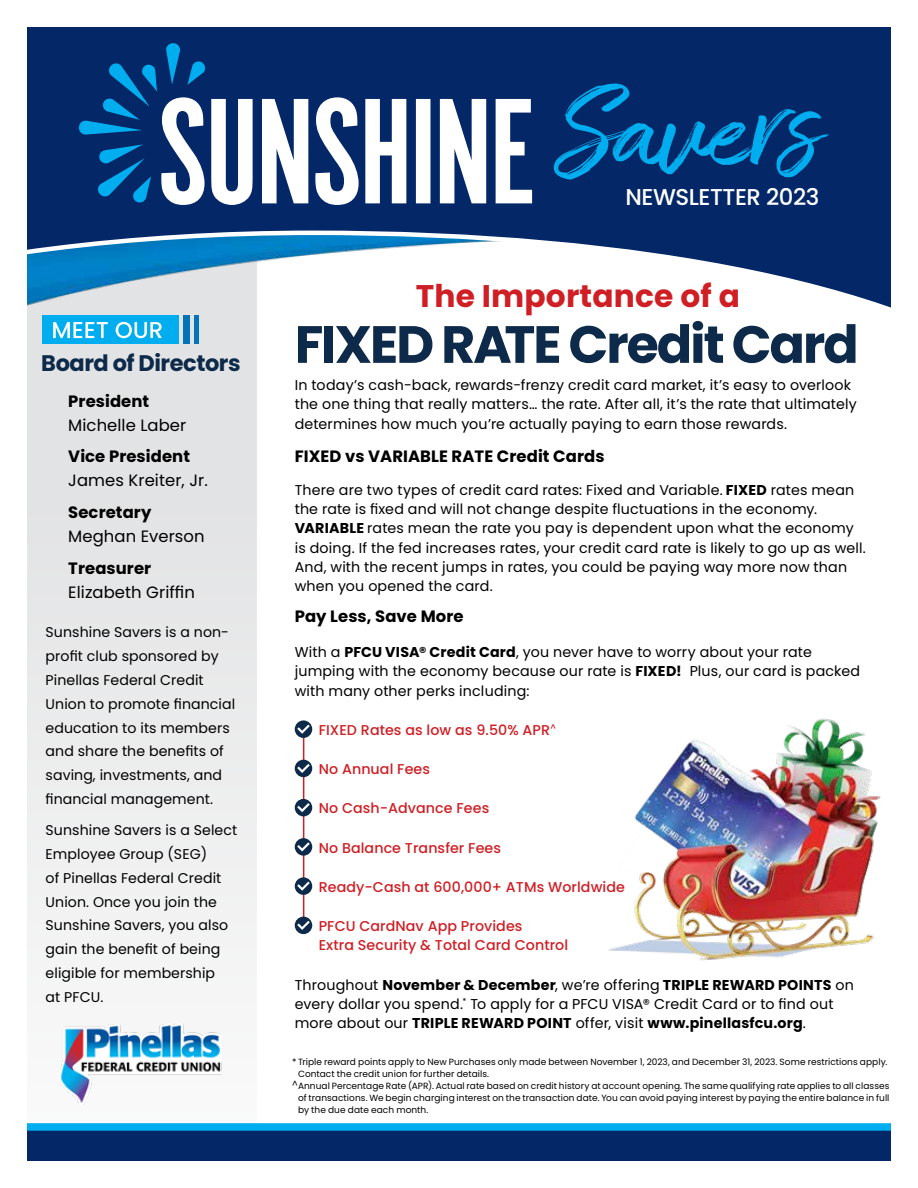
<style>
.page{position:relative;width:918px;height:1188px;background:#fff}
.page>*{position:absolute;margin:0;border:0;box-sizing:border-box;transform-origin:0 0}
.t1{font:700 52.35px "Poppins";letter-spacing:-.04em;color:#0d2a4a}
.t2{font:700 31.35px "Poppins";letter-spacing:.005em;color:#cf1f25}
.t3{font:500 22.95px "Poppins";letter-spacing:-.02em;color:#fff}
.t4{font:700 22.5px "Poppins";letter-spacing:-.02em;color:#0d2a4a}
.t5{font:700 16.35px "Poppins";letter-spacing:.005em;color:#000}
.t6{font:16.35px "Poppins";letter-spacing:.005em;color:#000}
.t7{font:14.25px/19.2px "Poppins";letter-spacing:.01em;color:#000}
.t8{font:500 14.25px/19.2px "Poppins";letter-spacing:.005em;color:#cf1f25}
.t9{font:14.1px/23.9px "Poppins";letter-spacing:.005em;color:#000}
.t10{font:9px "Poppins";letter-spacing:.005em;color:#000}
.s1{font-weight:700}
</style>
<div class="page">
<hr style="left:303px;top:727px;width:1px;height:200px;background:#cf1f25">
<div style="left:27px;top:240px;width:230px;height:906px;background:#eaebeb;border-radius:18px"></div>
<svg style="left:27px;top:27px;width:864px;height:313px"></svg>
<svg style="left:554px;top:83px;width:275px;height:97px;background:#034586"></svg>
<svg style="left:79px;top:43px;width:453px;height:162px"></svg>
<div style="left:27px;top:1130px;width:864px;height:31px;background:#042768"></div>
<div style="left:27px;top:1123px;width:864px;height:8px;background:#00aeef"></div>
<div style="left:42px;top:316px;width:137px;height:28px;background:#00aeef"></div>
<div style="left:183px;top:316px;width:7px;height:28px;background:#0474b7"></div>
<hr style="left:194px;top:316px;width:4px;height:28px;background:#0474b7">
<svg style="left:53px;top:322px;width:109px;height:16px"></svg>
<img style="left:59px;top:1024px;width:163px;height:81px">
<div style="left:295px;top:720px;width:17px;height:18px;background:#0d2a4a;border-radius:50%"></div>
<svg style="left:297px;top:725px;width:13px;height:9px"></svg>
<div style="left:295px;top:760px;width:17px;height:17px;background:#0d2a4a;border-radius:50%"></div>
<svg style="left:297px;top:764px;width:13px;height:9px"></svg>
<div style="left:295px;top:799px;width:17px;height:17px;background:#0d2a4a;border-radius:50%"></div>
<svg style="left:297px;top:803px;width:13px;height:9px"></svg>
<div style="left:295px;top:838px;width:17px;height:18px;background:#0d2a4a;border-radius:50%"></div>
<svg style="left:297px;top:842px;width:13px;height:9px"></svg>
<div style="left:295px;top:877px;width:17px;height:18px;background:#0d2a4a;border-radius:50%"></div>
<svg style="left:297px;top:882px;width:13px;height:9px"></svg>
<div style="left:295px;top:917px;width:17px;height:17px;background:#0d2a4a;border-radius:50%"></div>
<svg style="left:297px;top:921px;width:13px;height:9px"></svg>
<img style="left:608px;top:718px;width:273px;height:243px">
<h3 class="t4" style="left:41px;top:350px;width:201px">Board of Directors</h3>
<p class="t5" style="left:68px;top:391px;width:82px">President</p>
<p class="t6" style="left:68px;top:415px;width:120px">Michelle Laber</p>
<p class="t5" style="left:68px;top:447px;width:123px">Vice President</p>
<p class="t6" style="left:68px;top:471px;width:141px">James Kreiter, Jr.</p>
<p class="t5" style="left:68px;top:503px;width:85px">Secretary</p>
<p class="t6" style="left:68px;top:527px;width:138px">Meghan Everson</p>
<p class="t5" style="left:68px;top:559px;width:84px">Treasurer</p>
<p class="t6" style="left:68px;top:583px;width:128px">Elizabeth Griffin</p>
<p class="t9" style="left:46px;top:621px;width:191px">Sunshine Savers is a non&shy;profit club sponsored by<br>Pinellas Federal Credit<br>Union to promote financial education to its members and share the benefits of saving, investments, and financial management.</p>
<p class="t9" style="left:46px;top:818px;width:193px">Sunshine Savers is a Select<br>Employee Group (SEG)<br>of Pinellas Federal Credit<br>Union. Once you join the<br>Sunshine Savers, you also gain the benefit of being eligible for membership<br>at PFCU.</p>
<h3 class="t3" style="left:625px;top:184px;width:195px">NEWSLETTER 2023</h3>
<h2 class="t2" style="left:416px;top:278px;width:326px">The Importance of a</h2>
<h1 class="t1" style="left:295px;top:314px;width:566px">FIXED RATE Credit Card</h1>
<p class="t7" style="left:295px;top:376px;width:564px">In today’s cash-back, rewards-frenzy credit card market, it’s easy to overlook the one thing that really matters… the rate. After all, it’s the rate that ultimately determines how much you’re actually paying to earn those rewards.</p>
<p class="t5" style="left:295px;top:446px;width:311px">FIXED vs VARIABLE RATE Credit Cards</p>
<p class="t7" style="left:295px;top:480px;width:573px">There are two types of credit card rates: Fixed and Variable. <span class="s1">FIXED</span> rates mean the rate is fixed and will not change despite fluctuations in the economy.<br><span class="s1">VARIABLE</span> rates mean the rate you pay is dependent upon what the economy is doing. If the fed increases rates, your credit card rate is likely to go up as well.<br>And, with the recent jumps in rates, you could be paying way more now than when you opened the card.</p>
<p class="t5" style="left:295px;top:607px;width:170px">Pay Less, Save More</p>
<p class="t7" style="left:295px;top:643px;width:567px">With a <span class="s1">PFCU VISA® Credit Card</span>, you never have to worry about your rate jumping with the economy because our rate is <span class="s1">FIXED!</span> Plus, our card is packed with many other perks including:</p>
<p class="t8" style="left:319px;top:720px;width:239px">FIXED Rates as low as 9.50% APR<sup>^</sup></p>
<p class="t8" style="left:319px;top:760px;width:113px">No Annual Fees</p>
<p class="t8" style="left:319px;top:799px;width:172px">No Cash-Advance Fees</p>
<p class="t8" style="left:319px;top:838px;width:184px">No Balance Transfer Fees</p>
<p class="t8" style="left:319px;top:877px;width:308px">Ready-Cash at 600,000+ ATMs Worldwide</p>
<p class="t8" style="left:319px;top:917px;width:251px">PFCU CardNav App Provides<br>Extra Security &amp; Total Card Control</p>
<p class="t7" style="left:295px;top:975px;width:561px">Throughout <span class="s1">November &amp; December</span>, we’re offering <span class="s1">TRIPLE REWARD POINTS</span> on every dollar you spend.<sup>*</sup> To apply for a PFCU VISA® Credit Card or to find out more about our <span class="s1">TRIPLE REWARD POINT</span> offer, visit <span class="s1">www.pinellasfcu.org</span>.</p>
<p class="t10" style="left:292px;top:1056px;width:597px">* Triple reward points apply to New Purchases only made between November 1, 2023, and December 31, 2023. Some restrictions apply.</p>
<p class="t10" style="left:298px;top:1068px;width:193px">Contact the credit union for further details.</p>
<p class="t10" style="left:292px;top:1080px;width:599px">^Annual Percentage Rate (APR). Actual rate based on credit history at account opening. The same qualifying rate applies to all classes</p>
<p class="t10" style="left:298px;top:1092px;width:593px">of transactions. We begin charging interest on the transaction date. You can avoid paying interest by paying the entire balance in full</p>
<p class="t10" style="left:298px;top:1104px;width:132px">by the due date each month.</p>
</div>
